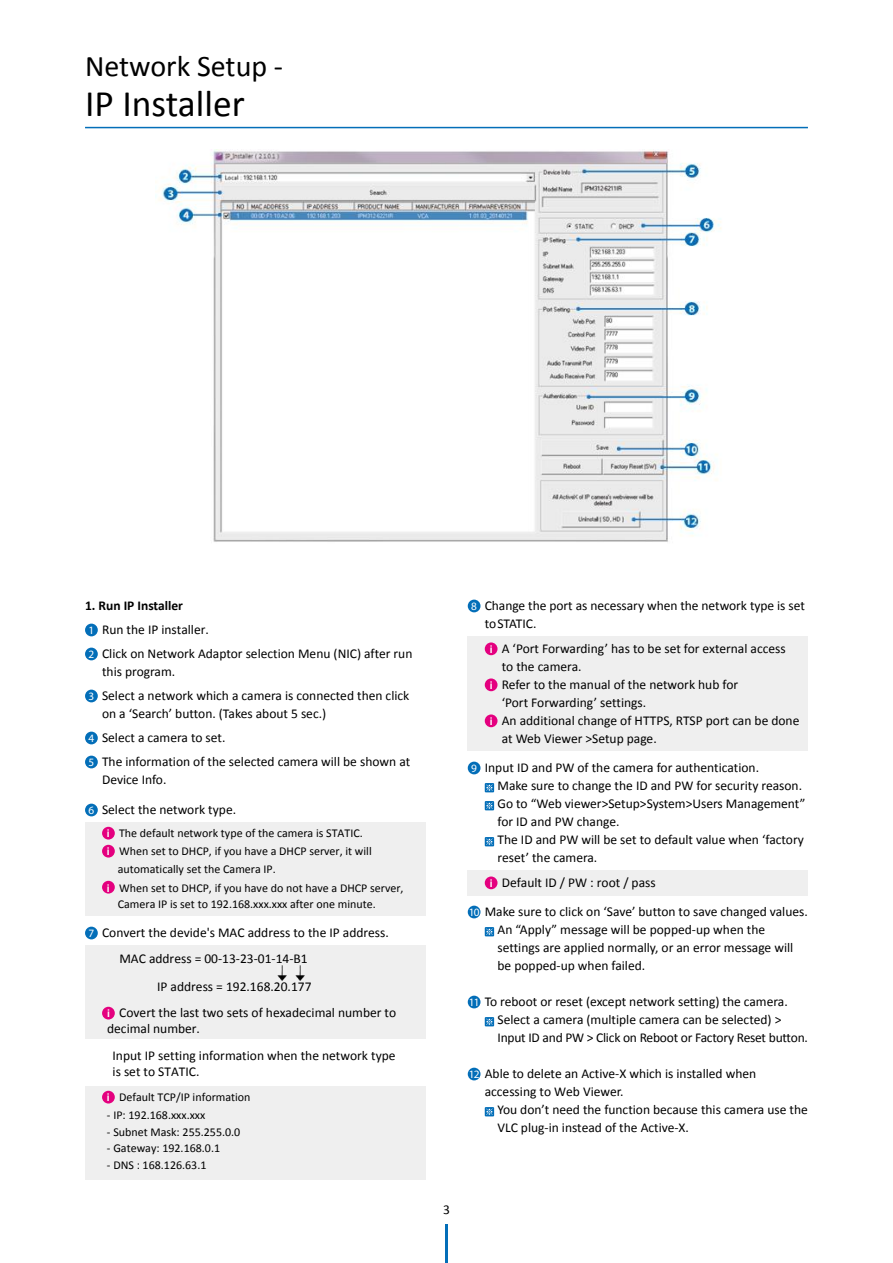
<style>
.page{position:relative;width:893px;height:1263px;background:#fff}
.page>*{position:absolute;margin:0;border:0;box-sizing:border-box;transform-origin:0 0}
.t1{font:37.5px "Calibri";color:#000}
.t2{font:30px "Calibri";color:#000}
.t3{font:13.5px/18px "Calibri";color:#000}
.t4{font:12px "Calibri";color:#000}
.s1{font-weight:700}
.s2{font-family:"Myriad Pro";font-size:11.25px;color:#fff}
.s3{font-family:"Myriad Pro";font-weight:600;font-size:11.25px;color:#fff}
</style>
<div class="page">
<hr style="left:85px;top:127px;width:723px;height:1px;background:#036eb8">
<hr style="left:445px;top:1225px;width:3px;height:38px;background:#036eb8">
<div style="left:468px;top:600px;width:12px;height:12px;background:#036eb8;border-radius:50%"></div>
<div style="left:468px;top:762px;width:12px;height:12px;background:#036eb8;border-radius:50%"></div>
<div style="left:485px;top:783px;width:9px;height:9px;background:#036eb8"></div>
<svg style="left:486px;top:784px;width:7px;height:7px"></svg>
<div style="left:485px;top:801px;width:9px;height:9px;background:#036eb8"></div>
<svg style="left:486px;top:802px;width:7px;height:7px"></svg>
<div style="left:485px;top:837px;width:9px;height:9px;background:#036eb8"></div>
<svg style="left:486px;top:838px;width:7px;height:7px"></svg>
<div style="left:468px;top:906px;width:12px;height:12px;background:#036eb8;border-radius:50%"></div>
<svg style="left:485px;top:927px;width:9px;height:9px"></svg>
<svg style="left:486px;top:928px;width:7px;height:7px"></svg>
<div style="left:468px;top:996px;width:12px;height:12px;background:#036eb8;border-radius:50%"></div>
<svg style="left:485px;top:1017px;width:9px;height:9px"></svg>
<svg style="left:486px;top:1018px;width:7px;height:7px"></svg>
<div style="left:468px;top:1068px;width:12px;height:12px;background:#036eb8;border-radius:50%"></div>
<svg style="left:485px;top:1107px;width:9px;height:9px"></svg>
<svg style="left:486px;top:1108px;width:7px;height:7px"></svg>
<div style="left:85px;top:624px;width:13px;height:12px;background:#036eb8;border-radius:50%"></div>
<div style="left:85px;top:648px;width:13px;height:12px;background:#036eb8;border-radius:50%"></div>
<div style="left:85px;top:690px;width:13px;height:12px;background:#036eb8;border-radius:50%"></div>
<div style="left:85px;top:732px;width:13px;height:12px;background:#036eb8;border-radius:50%"></div>
<div style="left:85px;top:756px;width:13px;height:12px;background:#036eb8;border-radius:50%"></div>
<div style="left:85px;top:804px;width:13px;height:12px;background:#036eb8;border-radius:50%"></div>
<div style="left:85px;top:927px;width:13px;height:12px;background:#036eb8;border-radius:50%"></div>
<div style="left:85px;top:822px;width:340px;height:93px;background:#efefef"></div>
<div style="left:102px;top:827px;width:13px;height:12px;background:#e4007f;border-radius:50%"></div>
<div style="left:102px;top:845px;width:13px;height:12px;background:#e4007f;border-radius:50%"></div>
<div style="left:102px;top:881px;width:13px;height:12px;background:#e4007f;border-radius:50%"></div>
<div style="left:85px;top:945px;width:340px;height:93px;background:#efefef"></div>
<div style="left:102px;top:1007px;width:13px;height:12px;background:#e4007f;border-radius:50%"></div>
<div style="left:468px;top:636px;width:340px;height:115px;background:#efefef"></div>
<div style="left:485px;top:642px;width:12px;height:13px;background:#e4007f;border-radius:50%"></div>
<div style="left:485px;top:678px;width:12px;height:13px;background:#e4007f;border-radius:50%"></div>
<div style="left:485px;top:714px;width:12px;height:13px;background:#e4007f;border-radius:50%"></div>
<div style="left:468px;top:870px;width:340px;height:25px;background:#efefef"></div>
<div style="left:485px;top:876px;width:12px;height:13px;background:#e4007f;border-radius:50%"></div>
<img style="left:296px;top:965px;width:9px;height:15px">
<img style="left:278px;top:965px;width:9px;height:15px">
<div style="left:85px;top:1086px;width:340px;height:93px;background:#efefef"></div>
<div style="left:102px;top:1091px;width:13px;height:12px;background:#e4007f;border-radius:50%"></div>
<img style="left:155px;top:150px;width:566px;height:392px">
<h2 class="t2" style="left:85px;top:47px;width:200px">Network Setup -</h2>
<h1 class="t1" style="left:85px;top:79px;width:161px">IP Installer</h1>
<p class="t3" style="left:85px;top:593px;width:329px;line-height:24px"><span class="s1">1. Run IP Installer<br></span><span class="s2">1</span> Run the IP installer.<br><span class="s2">2</span> Click on Network Adaptor selection Menu (NIC) after run</p>
<p class="t3" style="left:89px;top:659px;width:322px;line-height:24px;text-indent:14px">this program.<br><span class="s2">3</span> Select a network which a camera is connected then click</p>
<p class="t3" style="left:89px;top:701px;width:323px;line-height:24px;text-indent:14px">on a ‘Search’ button. (Takes about 5 sec.)<br><span class="s2">4</span> Select a camera to set.<br><span class="s2">5</span> The information of the selected camera will be shown at</p>
<p class="t3" style="left:102px;top:770px;width:66px">Device Info.</p>
<p class="t3" style="left:89px;top:800px;width:149px"><span class="s2">6</span> Select the network type.</p>
<p class="t4" style="left:107px;top:825px;width:257px"><span class="s3">i</span> The default network type of the camera is STATIC.</p>
<p class="t4" style="left:107px;top:843px;width:266px"><span class="s3">i</span> When set to DHCP, if you have a DHCP server, it will</p>
<p class="t4" style="left:118px;top:862px;width:159px">automatically set the Camera IP.</p>
<p class="t4" style="left:107px;top:880px;width:298px"><span class="s3">i</span> When set to DHCP, if you have do not have a DHCP server,</p>
<p class="t4" style="left:118px;top:897px;width:259px">Camera IP is set to 192.168.xxx.xxx after one minute.</p>
<p class="t3" style="left:89px;top:923px;width:302px"><span class="s2">7</span> Convert the devide's MAC address to the IP address.</p>
<p class="t3" style="left:119px;top:944px;width:194px;line-height:28.5px;text-align:right">MAC address = 00-13-23-01-14-B1<br>IP address = 192.168.20.177</p>
<p class="t3" style="left:107px;top:1005px;width:291px;line-height:16.2px"><span class="s3">i</span> Covert the last two sets of hexadecimal number to decimal number.</p>
<p class="t3" style="left:113px;top:1047px;width:284px;line-height:16.2px">Input IP setting information when the network type is set to STATIC.</p>
<p class="t4" style="left:107px;top:1089px;width:145px"><span class="s3">i</span> Default TCP/IP information</p>
<p class="t4" style="left:107px;top:1107px;width:100px">- IP: 192.168.xxx.xxx</p>
<p class="t4" style="left:107px;top:1124px;width:135px">- Subnet Mask: 255.255.0.0</p>
<p class="t4" style="left:107px;top:1141px;width:115px">- Gateway: 192.168.0.1</p>
<p class="t4" style="left:107px;top:1158px;width:101px">- DNS : 168.126.63.1</p>
<p class="t3" style="left:485px;top:596px;width:322px;text-indent:-14px"><span class="s2">8</span> Change the port as necessary when the network type is set to STATIC.</p>
<p class="t3" style="left:490px;top:639px;width:297px"><span class="s3">i</span> A ‘Port Forwarding’ has to be set for external access</p>
<p class="t3" style="left:502px;top:657px;width:81px">to the camera.</p>
<p class="t3" style="left:490px;top:675px;width:250px"><span class="s3">i</span> Refer to the manual of the network hub for</p>
<p class="t3" style="left:502px;top:693px;width:146px">‘Port Forwarding’ settings.</p>
<p class="t3" style="left:490px;top:711px;width:311px"><span class="s3">i</span> An additional change of HTTPS, RTSP port can be done</p>
<p class="t3" style="left:502px;top:729px;width:156px">at Web Viewer &gt;Setup page.</p>
<p class="t3" style="left:497px;top:758px;width:309px;text-indent:-26px"><span class="s2">9</span> Input ID and PW of the camera for authentication.<br>Make sure to change the ID and PW for security reason.<br>Go to “Web viewer&gt;Setup&gt;System&gt;Users Management” for ID and PW change.<br>The ID and PW will be set to default value when ‘factory reset’ the camera.</p>
<p class="t3" style="left:490px;top:873px;width:168px"><span class="s3">i</span> Default ID / PW : root / pass</p>
<p class="t3" style="left:497px;top:902px;width:312px;text-indent:-29px"><span class="s2">10</span> Make sure to click on ‘Save’ button to save changed values.<br>An “Apply” message will be popped-up when the settings are applied normally, or an error message will be popped-up when failed.</p>
<p class="t3" style="left:497px;top:992px;width:312px;text-indent:-29px"><span class="s2">11</span> To reboot or reset (except network setting) the camera.<br>Select a camera (multiple camera can be selected) &gt;<br>Input ID and PW &gt; Click on Reboot or Factory Reset button.</p>
<p class="t3" style="left:485px;top:1064px;width:273px;text-indent:-16px"><span class="s2">12</span> Able to delete an Active-X which is installed when accessing to Web Viewer.</p>
<p class="t3" style="left:497px;top:1100px;width:312px">You don’t need the function because this camera use the<br>VLC plug-in instead of the Active-X.</p>
<p class="t3" style="left:443px;top:1201px;width:8px">3</p>
</div>
